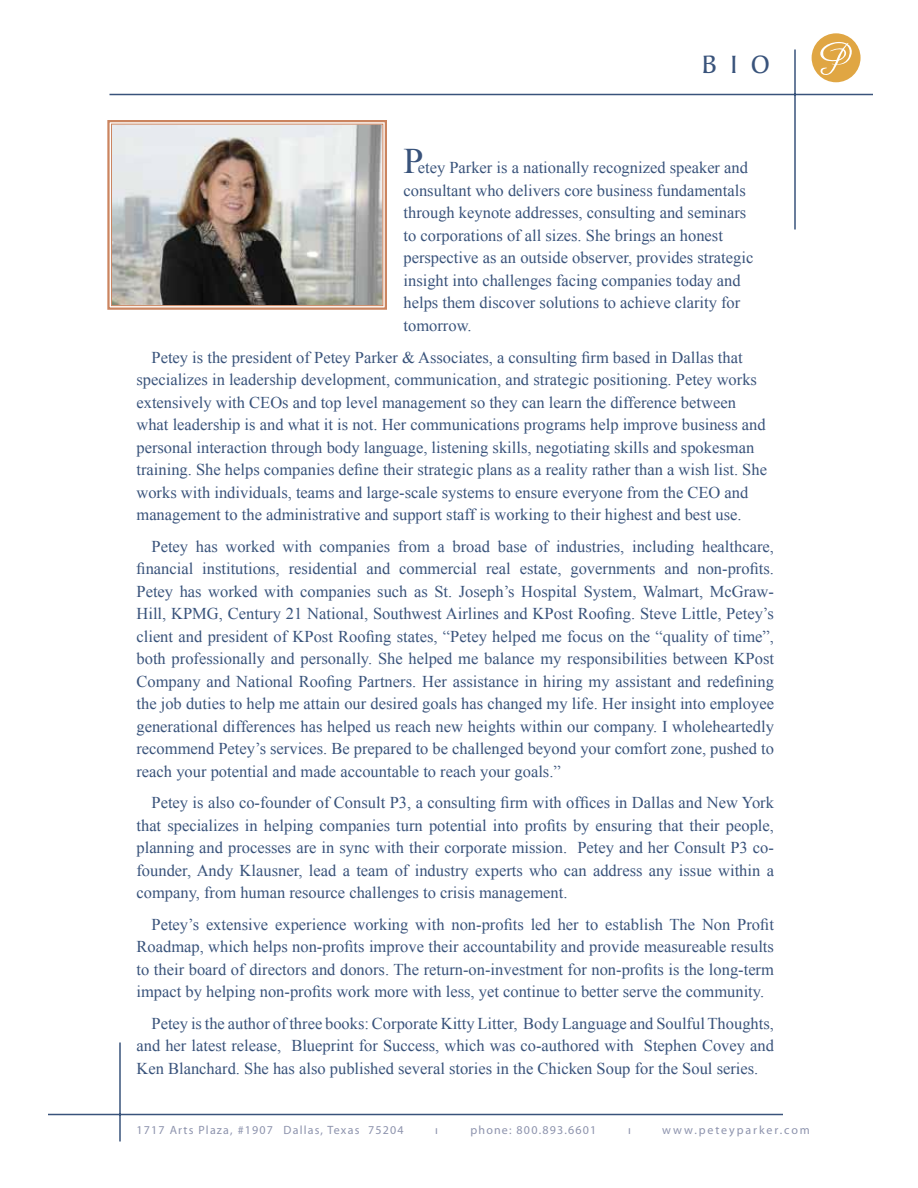
<style>
.page{position:relative;width:918px;height:1188px;background:#fff}
.page>*{position:absolute;margin:0;border:0;box-sizing:border-box;transform-origin:0 0}
.t1{font:27px "Baker Signet";color:#39537b}
.t2{font:16.5px/22.5px "Times New Roman";color:#39537b;text-align:justify}
.t3{font:12px "Myriad Pro";letter-spacing:.1em;color:#8d93ad}
.t4{font:12px "Myriad Pro";letter-spacing:.16em;color:#8d93ad}
.s1{font-size:36px}
</style>
<div class="page">
<hr style="left:175px;top:98px;width:698px;height:2px;background:#3a537b">
<hr style="left:858px;top:54px;width:1px;height:176px;background:#3a537b">
<hr style="left:110px;top:94px;width:763px;height:1px;background:#39537b">
<hr style="left:794px;top:50px;width:2px;height:180px;background:#39537b">
<hr style="left:48px;top:1114px;width:735px;height:1px;background:#39537b">
<hr style="left:119px;top:1042px;width:2px;height:100px;background:#39537b">
<div style="left:812px;top:33px;width:49px;height:49px;background:#e0a643;border-radius:50%"></div>
<svg style="left:817px;top:42px;width:36px;height:34px"></svg>
<svg style="left:107px;top:120px;width:280px;height:190px;background:#a6a29d"></svg>
<div style="left:111px;top:124px;width:272px;height:182px;border:1px solid #cb845f"></div>
<h1 class="t1" style="left:702px;top:50px;width:69px">BIO</h1>
<p class="t2" style="left:404px;top:156px;width:351px;text-align:left"><span class="s1">P</span>etey Parker is a nationally recognized speaker and consultant who delivers core business fundamentals through keynote addresses, consulting and seminars to corporations of all sizes. She brings an honest perspective as an outside observer, provides strategic insight into challenges facing companies today and helps them discover solutions to achieve clarity for tomorrow.</p>
<p class="t2" style="left:137px;top:345px;width:632px;text-align:left;text-indent:15px">Petey is the president of Petey Parker &amp; Associates, a consulting firm based in Dallas that specializes in leadership development, communication, and strategic positioning. Petey works extensively with CEOs and top level management so they can learn the difference between what leadership is and what it is not. Her communications programs help improve business and personal interaction through body language, listening skills, negotiating skills and spokesman training. She helps companies define their strategic plans as a reality rather than a wish list. She works with individuals, teams and large-scale systems to ensure everyone from the CEO and management to the administrative and support staff is working to their highest and best use.</p>
<p class="t2" style="left:137px;top:535px;width:639px;text-indent:15px">Petey has worked with companies from a broad base of industries, including healthcare, financial institutions, residential and commercial real estate, governments and non-profits.<br>Petey has worked with companies such as St. Joseph’s Hospital System, Walmart, McGraw-Hill, KPMG, Century 21 National, Southwest Airlines and KPost Roofing. Steve Little, Petey’s client and president of KPost Roofing states, “Petey helped me focus on the “quality of time”, both professionally and personally. She helped me balance my responsibilities between KPost Company and National Roofing Partners. Her assistance in hiring my assistant and redefining the job duties to help me attain our desired goals has changed my life. Her insight into employee generational differences has helped us reach new heights within our company. I wholeheartedly recommend Petey’s services. Be prepared to be challenged beyond your comfort zone, pushed to reach your potential and made accountable to reach your goals.”</p>
<p class="t2" style="left:137px;top:791px;width:639px;text-indent:15px">Petey is also co-founder of Consult P3, a consulting firm with offices in Dallas and New York that specializes in helping companies turn potential into profits by ensuring that their people, planning and processes are in sync with their corporate mission. Petey and her Consult P3 co&shy;founder, Andy Klausner, lead a team of industry experts who can address any issue within a company, from human resource challenges to crisis management.</p>
<p class="t2" style="left:137px;top:913px;width:639px;text-indent:15px">Petey’s extensive experience working with non-profits led her to establish The Non Profit Roadmap, which helps non-profits improve their accountability and provide measureable results to their board of directors and donors. The return-on-investment for non-profits is the long-term impact by helping non-profits work more with less, yet continue to better serve the community.</p>
<p class="t2" style="left:137px;top:1012px;width:639px;text-indent:15px">Petey is the author of three books: Corporate Kitty Litter, Body Language and Soulful Thoughts, and her latest release, Blueprint for Success, which was co-authored with Stephen Covey and Ken Blanchard. She has also published several stories in the Chicken Soup for the Soul series.</p>
<p class="t3" style="left:136px;top:1122px;width:269px">1717 Arts Plaza, #1907 Dallas, Texas 75204</p>
<p class="t3" style="left:435px;top:1122px;width:4px">ı</p>
<p class="t3" style="left:470px;top:1122px;width:127px">phone: 800.893.6601</p>
<p class="t3" style="left:628px;top:1122px;width:4px">ı</p>
<p class="t4" style="left:662px;top:1122px;width:149px">www.peteyparker.com</p>
</div>
